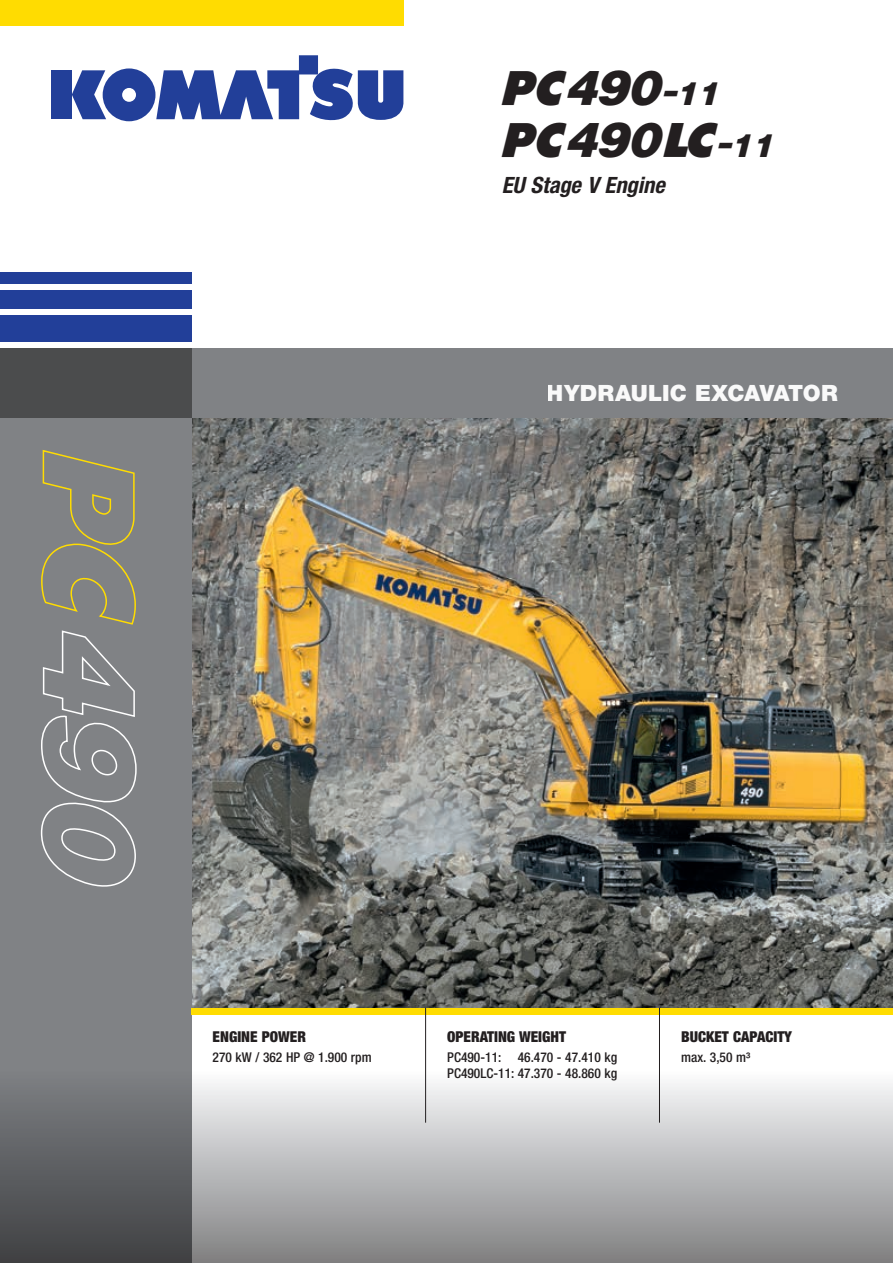
<style>
.page{position:relative;width:893px;height:1263px;background:#fff}
.page>*{position:absolute;margin:0;border:0;box-sizing:border-box;transform-origin:0 0}
.t1{font:italic 45px/52.5px "Komatsu VI";color:#231f20}
.t2{font:900 22.5px "Helvetica Neue LT Pro";color:#fff}
.t3{font:italic 700 condensed 22.5px "Helvetica Neue LT Pro";letter-spacing:-.005em;color:#231f20}
.t4{font:900 condensed 15px "Helvetica Neue LT Pro";color:#231f20}
.t5{font:500 condensed 13.5px/16.5px "Helvetica Neue LT Pro";color:#231f20}
.s1{font-size:30px}
</style>
<div class="page">
<img style="left:192px;top:418px;width:701px;height:590px">
<div style="left:0;top:349px;width:192px;height:914px;background:#808285"></div>
<div style="left:0;top:316px;width:192px;height:26px;background:#223f99"></div>
<div style="left:0;top:290px;width:192px;height:19px;background:#223f99"></div>
<div style="left:0;top:272px;width:192px;height:12px;background:#223f99"></div>
<div style="left:0;top:0;width:404px;height:26px;background:#ffdc01"></div>
<div style="left:51px;top:70px;width:21px;height:49px;background:#223f99"></div>
<svg style="left:72px;top:55px;width:331px;height:66px"></svg>
<div style="left:191px;top:1008px;width:702px;height:6px;background:#ffdc01"></div>
<div style="left:0;top:349px;width:893px;height:69px;background:#808285"></div>
<div style="left:0;top:349px;width:192px;height:69px;background:#4b4c4d"></div>
<svg style="left:0;top:1071px;width:893px;height:192px;background:#a8a9aa"></svg>
<hr style="left:425px;top:1008px;width:1px;height:115px;background:#231f20">
<hr style="left:659px;top:1008px;width:1px;height:115px;background:#231f20">
<svg style="left:40px;top:450px;width:97px;height:437px"></svg>
<h1 class="t1" style="left:502px;top:61px;width:276px">PC490<span class="s1">-11<br></span>PC490LC<span class="s1">-11</span></h1>
<h2 class="t3" style="left:502px;top:171px;width:164px">EU Stage V Engine</h2>
<h2 class="t2" style="left:547px;top:379px;width:292px">HYDRAULIC EXCAVATOR</h2>
<p class="t4" style="left:213px;top:1028px;width:95px">ENGINE POWER</p>
<p class="t5" style="left:213px;top:1048px;width:161px">270 kW / 362 HP @ 1.900 rpm</p>
<p class="t4" style="left:447px;top:1028px;width:120px">OPERATING WEIGHT</p>
<p class="t5" style="left:447px;top:1048px;width:171px">PC490-11: 46.470 - 47.410 kg<br>PC490LC-11: 47.370 - 48.860 kg</p>
<p class="t4" style="left:681px;top:1028px;width:112px">BUCKET CAPACITY</p>
<p class="t5" style="left:681px;top:1048px;width:71px">max. 3,50 m³</p>
</div>
